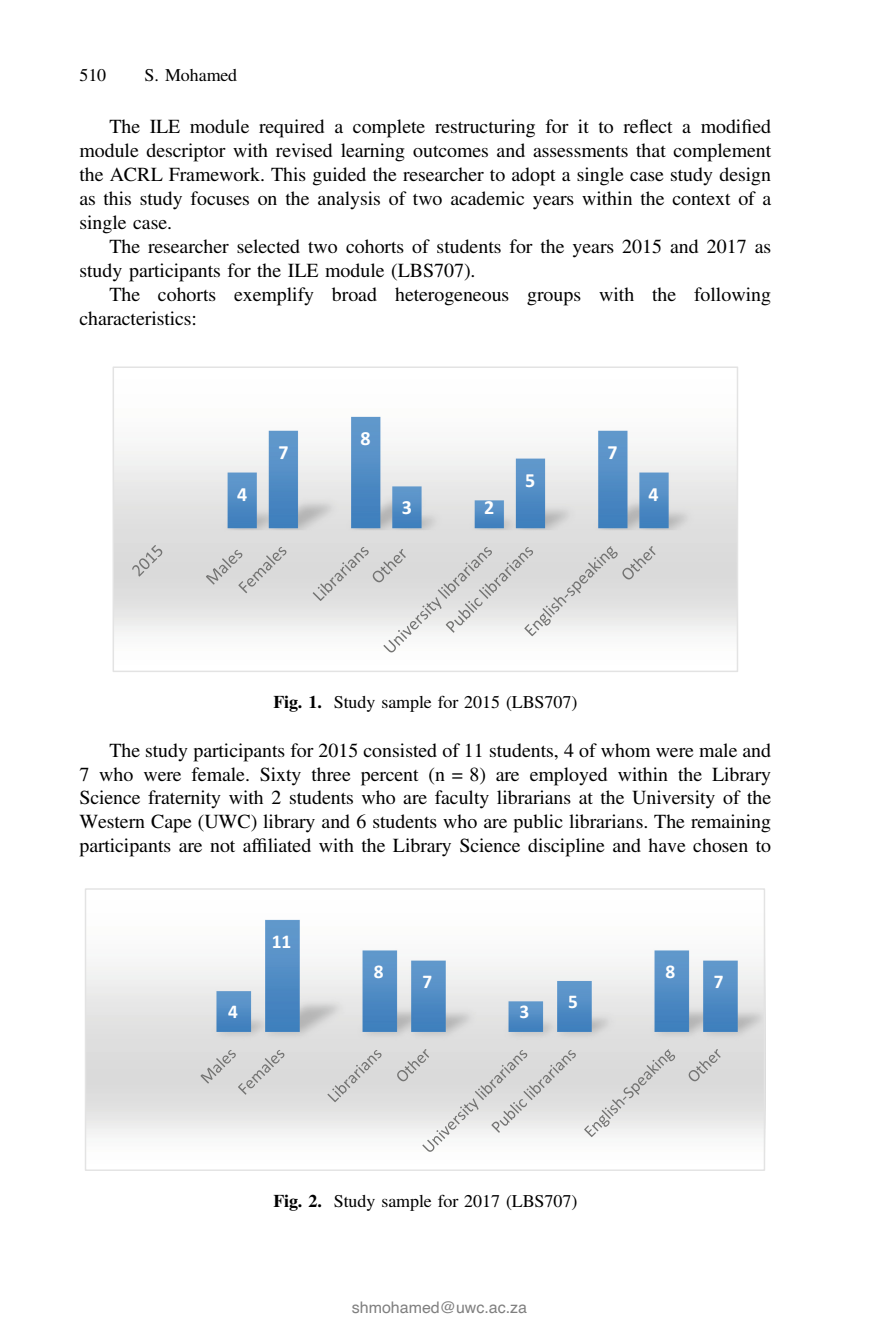
<style>
.page{position:relative;width:879px;height:1333px;background:#fff}
.page>*{position:absolute;margin:0;border:0;box-sizing:border-box;transform-origin:0 0}
.t1{font:20px/23.8px "Mvqwqq Adv TT5 ada 87 cc";color:#000;text-align:justify}
.t2{font:700 20px "Dlqcry Calibri";color:#fff}
.t3{font:700 19.4px "Dlqcry Calibri";color:#fff}
.t4{font:18px "Mvqwqq Adv TT5 ada 87 cc";color:#000}
.t5{font:16px "Helvetica";color:#808080}
.s1{font-family:"Xbsjqw Adv GTIMES R"}
.s2{font-family:"Kyfksb Adv TT5 ada 87 cc+fb"}
.s3{font-family:"Hwtyct Adv T Teeee 58 d 9.B"}
</style>
<div class="page">
<img style="left:116px;top:416px;width:619px;height:237px">
<svg style="left:132px;top:545px;width:30px;height:31px"></svg>
<svg style="left:206px;top:547px;width:80px;height:46px;background:#d0d0d0"></svg>
<svg style="left:313px;top:546px;width:342px;height:106px"></svg>
<div style="left:113px;top:366px;width:625px;height:306px;border:2px solid #e3e3e3"></div>
<img style="left:87px;top:919px;width:679px;height:233px">
<svg style="left:200px;top:1049px;width:84px;height:45px;background:#d1d1d1"></svg>
<svg style="left:327px;top:1049px;width:54px;height:53px;background:#d3d3d3"></svg>
<svg style="left:397px;top:1049px;width:179px;height:102px"></svg>
<svg style="left:584px;top:1049px;width:91px;height:87px;background:#dadada"></svg>
<svg style="left:688px;top:1049px;width:32px;height:32px"></svg>
<p class="t4" style="left:79px;top:69px;width:28px">510</p>
<p class="t4" style="left:145px;top:69px;width:94px">S. Mohamed</p>
<p class="t1" style="left:79px;top:117px;width:693px;text-indent:30px">The ILE module required a complete restructuring for it to re<span class="s1">fl</span>ect a modi<span class="s2">fi</span>ed module descriptor with revised learning outcomes and assessments that complement the ACRL Framework. This guided the researcher to adopt a single case study design as this study focuses on the analysis of two academic years within the context of a single case.</p>
<p class="t1" style="left:79px;top:236px;width:693px;text-indent:30px">The researcher selected two cohorts of students for the years 2015 and 2017 as study participants for the ILE module (LBS707).</p>
<p class="t1" style="left:79px;top:284px;width:693px;text-indent:30px">The cohorts exemplify broad heterogeneous groups with the following characteristics:</p>
<p class="t2" style="left:237px;top:485px;width:12px">4</p>
<p class="t2" style="left:278px;top:444px;width:12px">7</p>
<p class="t2" style="left:361px;top:430px;width:12px">8</p>
<p class="t2" style="left:402px;top:498px;width:12px">3</p>
<p class="t2" style="left:484px;top:498px;width:12px">2</p>
<p class="t2" style="left:525px;top:471px;width:12px">5</p>
<p class="t2" style="left:607px;top:444px;width:12px">7</p>
<p class="t2" style="left:648px;top:485px;width:12px">4</p>
<p class="t4" style="left:273px;top:696px;width:305px"><span class="s3">Fig. 1.</span> Study sample for 2015 (LBS707)</p>
<p class="t1" style="left:79px;top:740px;width:693px;text-indent:30px">The study participants for 2015 consisted of 11 students, 4 of whom were male and 7 who were female. Sixty three percent (n = 8) are employed within the Library Science fraternity with 2 students who are faculty librarians at the University of the Western Cape (UWC) library and 6 students who are public librarians. The remaining participants are not af<span class="s2">fi</span>liated with the Library Science discipline and have chosen to</p>
<p class="t3" style="left:228px;top:1003px;width:11px">4</p>
<p class="t3" style="left:272px;top:933px;width:21px">11</p>
<p class="t3" style="left:374px;top:963px;width:11px">8</p>
<p class="t3" style="left:422px;top:973px;width:11px">7</p>
<p class="t3" style="left:519px;top:1003px;width:11px">3</p>
<p class="t3" style="left:568px;top:993px;width:11px">5</p>
<p class="t4" style="left:273px;top:1194px;width:305px"><span class="s3">Fig. 2.</span> Study sample for 2017 (LBS707)</p>
<p class="t5" style="left:352px;top:1297px;width:177px">shmohamed@uwc.ac.za</p>
<p class="t3" style="left:665px;top:963px;width:11px">8</p>
<p class="t3" style="left:714px;top:973px;width:11px">7</p>
</div>
